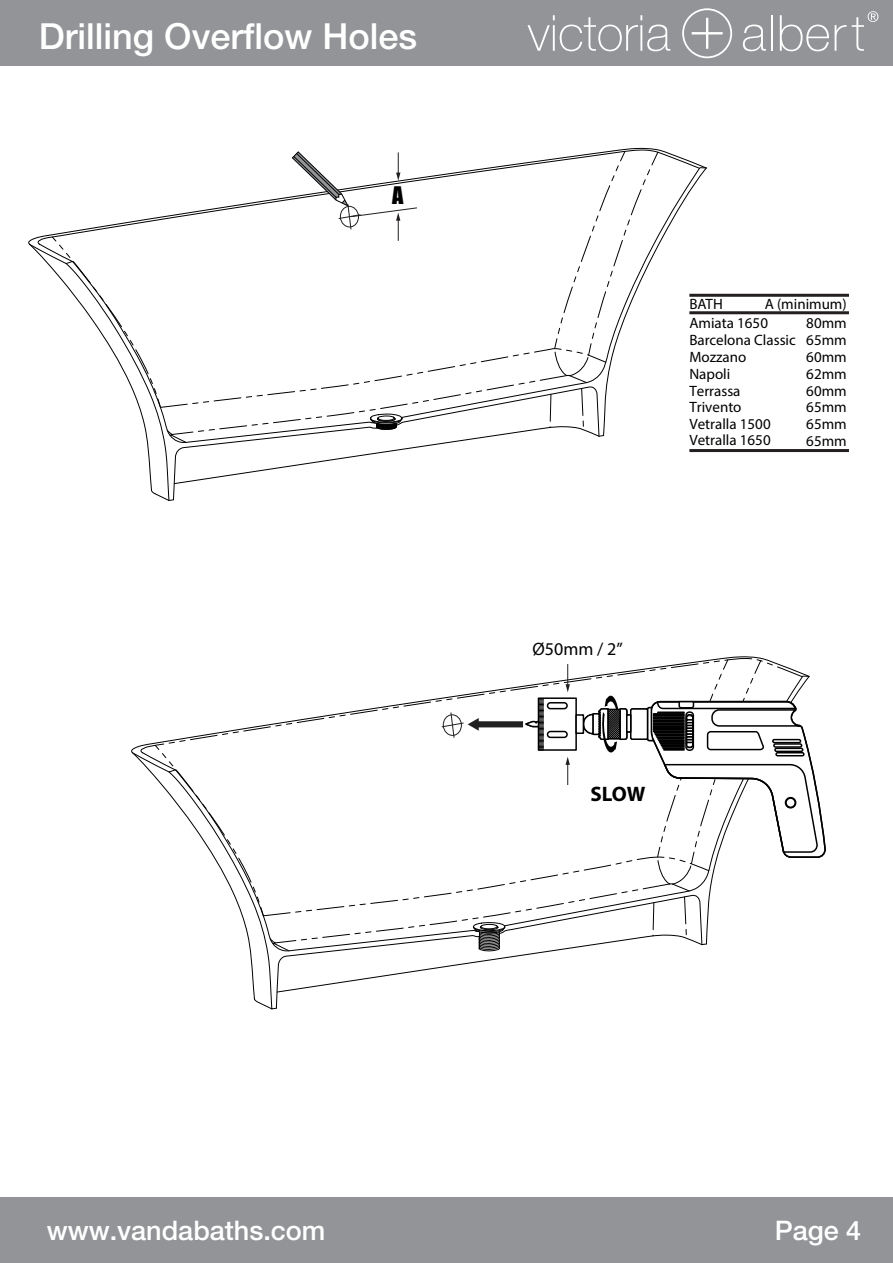
<style>
.page{position:relative;width:893px;height:1263px;background:#fff}
.page>*{position:absolute;margin:0;border:0;box-sizing:border-box;transform-origin:0 0}
.t1{font:500 36px "Helvetica Neue";color:#fff}
.t2{font:500 27px "Helvetica Neue";color:#fff}
.t3{font:22.2px "Impact";color:#000}
.t4{font:700 21px "Myriad Pro";color:#000}
.t5{font:18px "Myriad Pro";color:#000}
.t6{font:15px/17.1px "Myriad Pro";color:#000;text-align:justify}
</style>
<div class="page">
<div style="left:0;top:1197px;width:892px;height:66px;background:#929497"></div>
<div style="left:0;top:0;width:892px;height:66px;background:#929497"></div>
<svg style="left:742px;top:25px;width:24px;height:26px"></svg>
<hr style="left:771px;top:15px;width:1px;height:36px;background:#fff">
<svg style="left:527px;top:15px;width:143px;height:36px"></svg>
<div style="left:682px;top:8px;width:50px;height:50px;border:2px solid #fff;border-radius:50%"></div>
<svg style="left:779px;top:11px;width:99px;height:40px"></svg>
<hr style="left:706px;top:18px;width:2px;height:31px;background:#fff">
<hr style="left:691px;top:32px;width:31px;height:2px;background:#fff">
<svg style="left:28px;top:151px;width:679px;height:350px"></svg>
<hr style="left:689px;top:311px;width:159px;height:3px;background:#231f20">
<hr style="left:689px;top:449px;width:159px;height:3px;background:#231f20">
<hr style="left:689px;top:294px;width:159px;height:3px;background:#231f20">
<svg style="left:131px;top:659px;width:694px;height:351px"></svg>
<h1 class="t1" style="left:39px;top:15px;width:380px">Drilling Overflow Holes</h1>
<h3 class="t3" style="left:392px;top:178px;width:13px">A</h3>
<p class="t6" style="left:689px;top:295px;width:35px">BATH</p>
<p class="t6" style="left:764px;top:295px;width:84px">A (minimum)</p>
<p class="t6" style="left:689px;top:331px;width:108px">Barcelona Classic</p>
<p class="t6" style="left:689px;top:314px;width:80px">Amiata 1650</p>
<p class="t6" style="left:806px;top:314px;width:42px">80mm 65mm 60mm 62mm</p>
<p class="t6" style="left:689px;top:349px;width:58px;line-height:16.5px">Mozzano<br>Napoli</p>
<p class="t6" style="left:689px;top:382px;width:53px">Terrassa</p>
<p class="t6" style="left:806px;top:382px;width:42px">60mm</p>
<p class="t6" style="left:689px;top:398px;width:54px">Trivento</p>
<p class="t6" style="left:806px;top:398px;width:42px">65mm</p>
<p class="t6" style="left:689px;top:415px;width:83px">Vetralla 1500</p>
<p class="t6" style="left:806px;top:415px;width:42px">65mm</p>
<p class="t6" style="left:689px;top:431px;width:83px">Vetralla 1650</p>
<p class="t6" style="left:806px;top:432px;width:42px">65mm</p>
<p class="t5" style="left:532px;top:638px;width:92px">Ø50mm / 2”</p>
<h3 class="t4" style="left:590px;top:780px;width:56px">SLOW</h3>
<h2 class="t2" style="left:47px;top:1214px;width:280px">www.vandabaths.com</h2>
<h2 class="t2" style="left:774px;top:1214px;width:88px">Page 4</h2>
</div>
